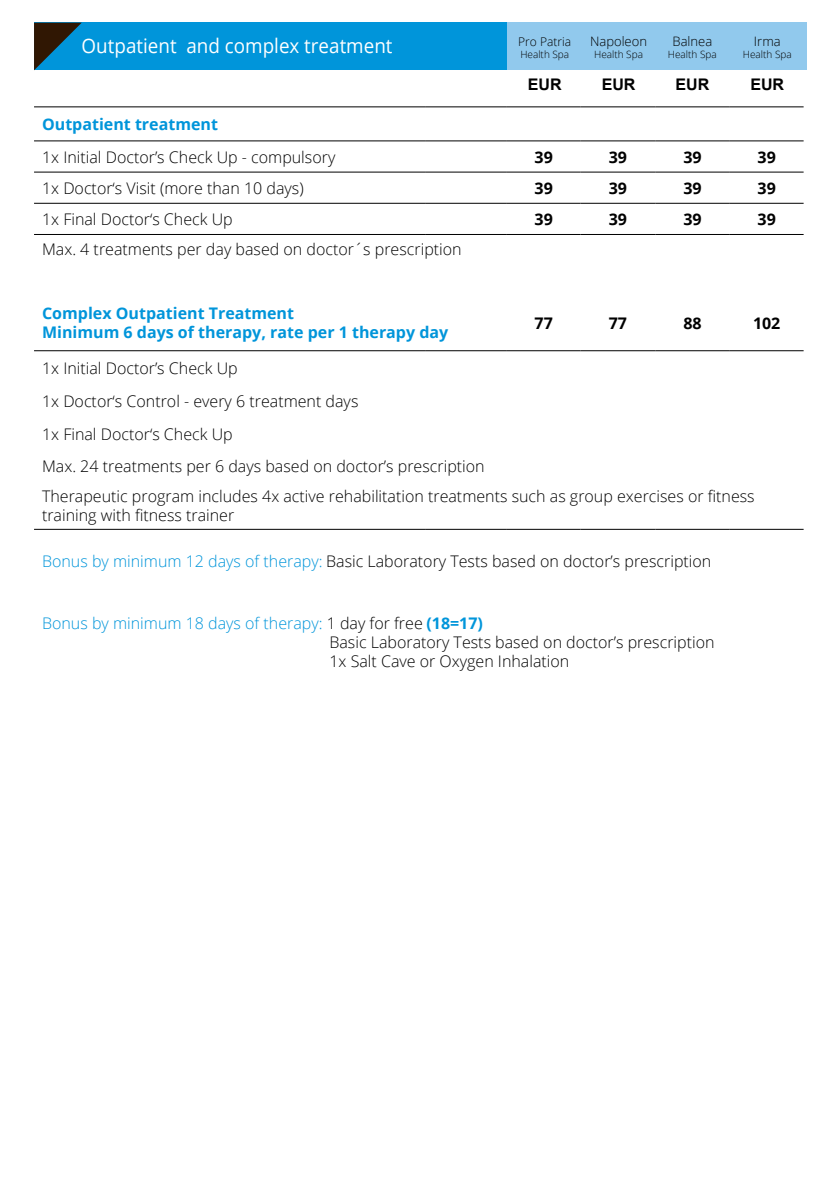
<style>
.page{position:relative;width:840px;height:1191px;background:#fff}
.page>*{position:absolute;margin:0;border:0;box-sizing:border-box;transform-origin:0 0}
.t1{font:20px "Open Sans";color:#fff;scale:.94 1}
.t2{font:300 16px/32.8px "Open Sans";color:#000}
.t3{font:700 16px/19.2px "Open Sans";color:#0095da}
.t4{font:700 16px "Open Sans";color:#000}
.t5{font:700 16px "Arial";color:#000}
.t6{font:300 13px "Open Sans";color:#000}
.t7{font:300 12px "Open Sans";color:#000}
.t8{font:300 10px "Open Sans";color:#000}
.s1{font-weight:700;color:#0095da}
.s2{font-weight:400;font-size:20px;color:#fff}
.s3{color:#0095da}
</style>
<div class="page">
<div style="left:34px;top:23px;width:477px;height:47px;background:#0095da"></div>
<div style="left:506px;top:23px;width:300px;height:47px;background:#91c9ed"></div>
<hr style="left:34px;top:106px;width:391px;height:1px;background:#000">
<hr style="left:425px;top:106px;width:81px;height:1px;background:#000">
<hr style="left:506px;top:106px;width:74px;height:1px;background:#000">
<hr style="left:580px;top:106px;width:75px;height:1px;background:#000">
<hr style="left:655px;top:106px;width:74px;height:1px;background:#000">
<hr style="left:729px;top:106px;width:74px;height:1px;background:#000">
<hr style="left:34px;top:141px;width:391px;height:1px;background:#000">
<hr style="left:425px;top:141px;width:81px;height:1px;background:#000">
<hr style="left:506px;top:141px;width:74px;height:1px;background:#000">
<hr style="left:580px;top:141px;width:75px;height:1px;background:#000">
<hr style="left:655px;top:141px;width:74px;height:1px;background:#000">
<hr style="left:729px;top:141px;width:74px;height:1px;background:#000">
<hr style="left:34px;top:172px;width:391px;height:1px;background:#000">
<hr style="left:425px;top:172px;width:81px;height:1px;background:#000">
<hr style="left:506px;top:172px;width:74px;height:1px;background:#000">
<hr style="left:580px;top:172px;width:75px;height:1px;background:#000">
<hr style="left:655px;top:172px;width:74px;height:1px;background:#000">
<hr style="left:729px;top:172px;width:74px;height:1px;background:#000">
<hr style="left:34px;top:203px;width:391px;height:1px;background:#000">
<hr style="left:425px;top:203px;width:81px;height:1px;background:#000">
<hr style="left:506px;top:203px;width:74px;height:1px;background:#000">
<hr style="left:580px;top:203px;width:75px;height:1px;background:#000">
<hr style="left:655px;top:203px;width:74px;height:1px;background:#000">
<hr style="left:729px;top:203px;width:74px;height:1px;background:#000">
<hr style="left:34px;top:234px;width:391px;height:1px;background:#000">
<hr style="left:425px;top:234px;width:81px;height:1px;background:#000">
<hr style="left:506px;top:234px;width:74px;height:1px;background:#000">
<hr style="left:580px;top:234px;width:75px;height:1px;background:#000">
<hr style="left:655px;top:234px;width:74px;height:1px;background:#000">
<hr style="left:729px;top:234px;width:74px;height:1px;background:#000">
<hr style="left:34px;top:350px;width:391px;height:1px;background:#000">
<hr style="left:425px;top:350px;width:81px;height:1px;background:#000">
<hr style="left:506px;top:350px;width:74px;height:1px;background:#000">
<hr style="left:580px;top:350px;width:75px;height:1px;background:#000">
<hr style="left:655px;top:350px;width:74px;height:1px;background:#000">
<hr style="left:729px;top:350px;width:74px;height:1px;background:#000">
<hr style="left:34px;top:529px;width:391px;height:1px;background:#000">
<hr style="left:425px;top:529px;width:81px;height:1px;background:#000">
<hr style="left:506px;top:529px;width:74px;height:1px;background:#000">
<hr style="left:580px;top:529px;width:75px;height:1px;background:#000">
<hr style="left:655px;top:529px;width:74px;height:1px;background:#000">
<hr style="left:729px;top:529px;width:74px;height:1px;background:#000">
<svg style="left:34px;top:23px;width:48px;height:47px"></svg>
<p class="t1" style="left:82px;top:32px;width:332px">Outpatient and complex treatment</p>
<p class="t2" style="left:42px;top:108px;width:294px"><span class="s1">Outpatient treatment</span><span class="s2">t<br></span>1x Initial Doctor’s Check Up - compulsory</p>
<p class="t7" style="left:518px;top:33px;width:54px">Pro Patria</p>
<p class="t8" style="left:520px;top:47px;width:50px">Health Spa</p>
<p class="t6" style="left:589px;top:32px;width:58px">Napoleon</p>
<p class="t8" style="left:594px;top:48px;width:50px">Health Spa</p>
<p class="t6" style="left:672px;top:32px;width:41px">Balnea</p>
<p class="t8" style="left:667px;top:48px;width:50px">Health Spa</p>
<p class="t6" style="left:753px;top:32px;width:29px">Irma</p>
<p class="t8" style="left:742px;top:48px;width:50px">Health Spa</p>
<p class="t5" style="left:527px;top:74px;width:35px">EUR</p>
<p class="t5" style="left:601px;top:74px;width:35px">EUR</p>
<p class="t5" style="left:675px;top:74px;width:35px">EUR</p>
<p class="t5" style="left:750px;top:74px;width:35px">EUR</p>
<p class="t4" style="left:534px;top:145px;width:20px">39</p>
<p class="t4" style="left:608px;top:145px;width:20px">39</p>
<p class="t4" style="left:683px;top:145px;width:20px">39</p>
<p class="t4" style="left:757px;top:145px;width:20px">39</p>
<p class="t2" style="left:42px;top:171px;width:263px">1x Doctor‘s Visit (more than 10 days)</p>
<p class="t4" style="left:534px;top:177px;width:20px">39</p>
<p class="t4" style="left:608px;top:177px;width:20px">39</p>
<p class="t4" style="left:683px;top:177px;width:20px">39</p>
<p class="t4" style="left:757px;top:177px;width:20px">39</p>
<p class="t2" style="left:42px;top:202px;width:192px">1x Final Doctor‘s Check Up</p>
<p class="t4" style="left:534px;top:208px;width:20px">39</p>
<p class="t4" style="left:608px;top:208px;width:20px">39</p>
<p class="t4" style="left:683px;top:208px;width:20px">39</p>
<p class="t4" style="left:757px;top:208px;width:20px">39</p>
<p class="t2" style="left:42px;top:232px;width:421px">Max. 4 treatments per day based on doctor´s prescription</p>
<p class="t3" style="left:42px;top:303px;width:407px">Complex Outpatient Treatment<br>Minimum 6 days of therapy, rate per 1 therapy day</p>
<p class="t4" style="left:534px;top:311px;width:20px">77</p>
<p class="t4" style="left:608px;top:311px;width:20px">77</p>
<p class="t4" style="left:683px;top:311px;width:20px">88</p>
<p class="t4" style="left:752px;top:311px;width:29px">102</p>
<p class="t2" style="left:42px;top:351px;width:444px">1x Initial Doctor’s Check Up<br>1x Doctor‘s Control - every 6 treatment days<br>1x Final Doctor‘s Check Up<br>Max. 24 treatments per 6 days based on doctor’s prescription</p>
<p class="t2" style="left:42px;top:486px;width:713px;line-height:19.2px">Therapeutic program includes 4x active rehabilitation treatments such as group exercises or fitness training with fitness trainer</p>
<p class="t2" style="left:42px;top:544px;width:670px"><span class="s3">Bonus by minimum 12 days of therapy:</span> Basic Laboratory Tests based on doctor’s prescription</p>
<p class="t2" style="left:329px;top:613px;width:386px;line-height:19.2px;text-indent:-287px"><span class="s3">Bonus by minimum 18 days of therapy:</span> 1 day for free <span class="s1">(18=17)<br></span>Basic Laboratory Tests based on doctor’s prescription<br>1x Salt Cave or Oxygen Inhalation</p>
</div>
